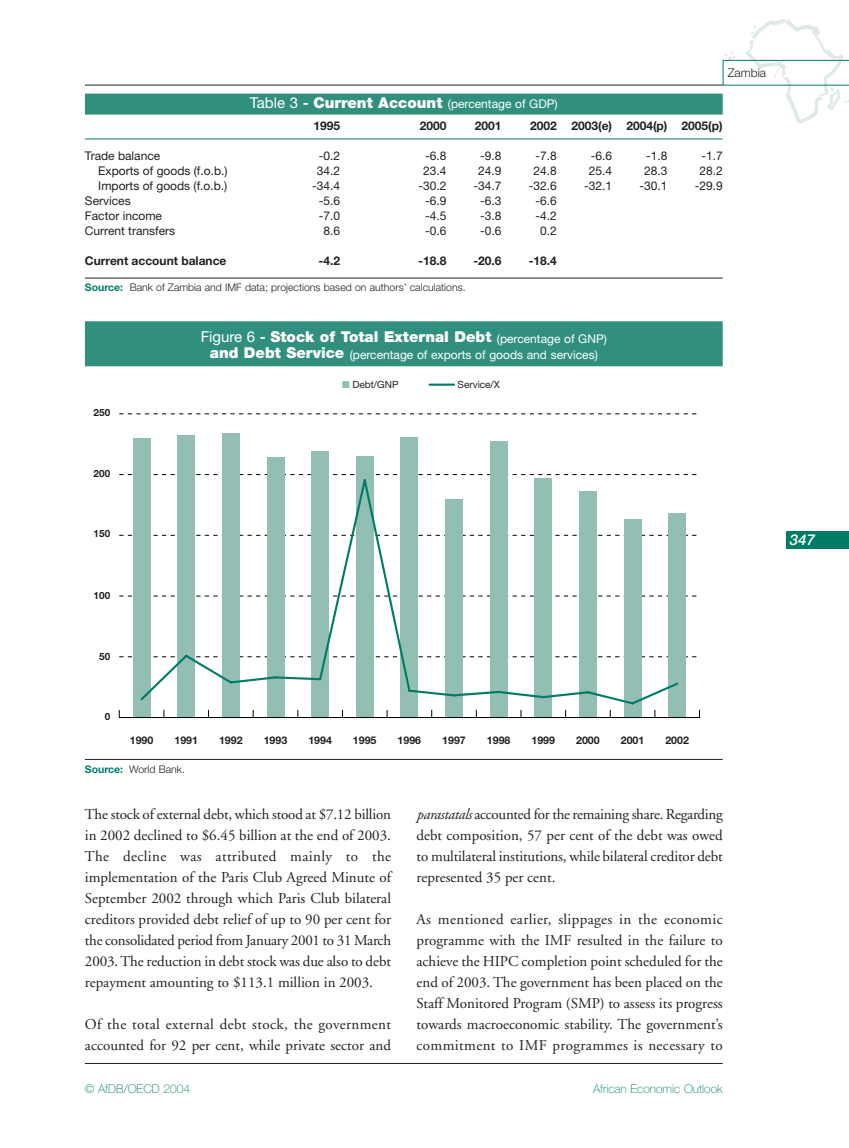
<style>
.page{position:relative;width:849px;height:1148px;background:#fff}
.page>*{position:absolute;margin:0;border:0;box-sizing:border-box;transform-origin:0 0}
.t1{font:15px/21px "Adobe Garamond";color:#231f20;text-align:justify}
.t2{font:900 15px "Helvetica Neue";color:#fff}
.t3{font:italic 500 15px "Helvetica Neue";color:#fff}
.t4{font:12px "Helvetica Neue";color:#231f20}
.t5{font:12px "Helvetica Neue";color:#fff}
.t6{font:700 12px "Helvetica Neue";color:#231f20}
.t7{font:100 12px "Helvetica Neue";color:#007c66}
.t8{font:300 12px "Helvetica Neue";color:#231f20}
.t9{font:700 10.65px "Helvetica Neue";color:#231f20}
.t10{font:300 10.5px "Helvetica Neue";color:#231f20}
.t11{font:10.05px "Helvetica Neue";color:#231f20}
.t12{font:700 10.05px "Helvetica Neue";color:#231f20}
.s1{font-size:15px}
.s2{font-weight:700;font-size:15px}
.s3{font-weight:900;font-size:15px}
.s4{font-weight:700;color:#007c66}
.s5{font-weight:400}
.s6{font-weight:700}
.s7{font-weight:400;font-size:12px}
.s8{color:#92beb4}
.s9{font-style:italic}
</style>
<div class="page">
<hr style="left:85px;top:1063px;width:638px;height:1px;background:#231f20">
<hr style="left:85px;top:85px;width:638px;height:1px;background:#231f20">
<div style="left:787px;top:531px;width:62px;height:18px;background:#007c66"></div>
<svg style="left:723px;top:19px;width:126px;height:104px"></svg>
<div style="left:85px;top:94px;width:638px;height:21px;background:#31907d"></div>
<hr style="left:85px;top:278px;width:638px;height:1px;background:#231f20">
<hr style="left:85px;top:139px;width:638px;height:1px;background:#007c66">
<div style="left:85px;top:321px;width:638px;height:45px;background:#31907d"></div>
<hr style="left:85px;top:759px;width:638px;height:1px;background:#231f20">
<hr style="left:430px;top:383px;width:24px;height:3px;background:#007c66">
<svg style="left:119px;top:656px;width:578px;height:1px"></svg>
<svg style="left:119px;top:596px;width:578px;height:1px"></svg>
<svg style="left:119px;top:535px;width:578px;height:1px"></svg>
<svg style="left:119px;top:474px;width:578px;height:1px"></svg>
<svg style="left:119px;top:413px;width:578px;height:1px"></svg>
<div style="left:133px;top:438px;width:18px;height:279px;background:#92beb4"></div>
<div style="left:177px;top:435px;width:18px;height:282px;background:#92beb4"></div>
<div style="left:222px;top:433px;width:18px;height:284px;background:#92beb4"></div>
<div style="left:267px;top:456px;width:17px;height:261px;background:#92beb4"></div>
<div style="left:311px;top:451px;width:18px;height:266px;background:#92beb4"></div>
<div style="left:356px;top:456px;width:18px;height:261px;background:#92beb4"></div>
<div style="left:400px;top:437px;width:18px;height:280px;background:#92beb4"></div>
<div style="left:445px;top:499px;width:18px;height:218px;background:#92beb4"></div>
<div style="left:490px;top:441px;width:18px;height:276px;background:#92beb4"></div>
<div style="left:534px;top:478px;width:18px;height:239px;background:#92beb4"></div>
<div style="left:579px;top:491px;width:18px;height:226px;background:#92beb4"></div>
<div style="left:624px;top:519px;width:18px;height:198px;background:#92beb4"></div>
<div style="left:668px;top:513px;width:18px;height:204px;background:#92beb4"></div>
<svg style="left:140px;top:478px;width:539px;height:228px"></svg>
<hr style="left:119px;top:717px;width:581px;height:1px;background:#000">
<p class="t5" style="left:250px;top:100px;width:309px"><span class="s1">Table 3</span> <span class="s2">-</span> <span class="s3">Current Account</span> (percentage of GDP)</p>
<p class="t8" style="left:728px;top:69px;width:40px">Zambia</p>
<p class="t6" style="left:313px;top:121px;width:28px">1995</p>
<p class="t6" style="left:420px;top:121px;width:28px">2000</p>
<p class="t6" style="left:475px;top:121px;width:28px">2001</p>
<p class="t6" style="left:530px;top:121px;width:194px">2002 2003(e) 2004(p) 2005(p)</p>
<p class="t4" style="left:85px;top:151px;width:77px">Trade balance</p>
<p class="t4" style="left:319px;top:151px;width:23px">-0.2</p>
<p class="t4" style="left:425px;top:151px;width:23px">-6.8</p>
<p class="t4" style="left:480px;top:151px;width:23px">-9.8</p>
<p class="t4" style="left:536px;top:151px;width:23px">-7.8</p>
<p class="t4" style="left:591px;top:151px;width:23px">-6.6</p>
<p class="t4" style="left:646px;top:151px;width:23px">-1.8</p>
<p class="t4" style="left:701px;top:151px;width:23px">-1.7</p>
<p class="t4" style="left:98px;top:166px;width:131px">Exports of goods (f.o.b.)</p>
<p class="t4" style="left:317px;top:166px;width:25px">34.2</p>
<p class="t4" style="left:423px;top:166px;width:25px">23.4</p>
<p class="t4" style="left:478px;top:166px;width:25px">24.9</p>
<p class="t4" style="left:534px;top:166px;width:25px">24.8</p>
<p class="t4" style="left:589px;top:166px;width:25px">25.4</p>
<p class="t4" style="left:644px;top:166px;width:25px">28.3</p>
<p class="t4" style="left:699px;top:166px;width:25px">28.2</p>
<p class="t4" style="left:98px;top:181px;width:131px">Imports of goods (f.o.b.)</p>
<p class="t4" style="left:312px;top:181px;width:30px">-34.4</p>
<p class="t4" style="left:418px;top:181px;width:30px">-30.2</p>
<p class="t4" style="left:474px;top:181px;width:30px">-34.7</p>
<p class="t4" style="left:529px;top:181px;width:30px">-32.6</p>
<p class="t4" style="left:584px;top:181px;width:30px">-32.1</p>
<p class="t4" style="left:639px;top:181px;width:30px">-30.1</p>
<p class="t4" style="left:695px;top:181px;width:30px">-29.9</p>
<p class="t4" style="left:85px;top:196px;width:47px">Services</p>
<p class="t4" style="left:319px;top:196px;width:23px">-5.6</p>
<p class="t4" style="left:425px;top:196px;width:23px">-6.9</p>
<p class="t4" style="left:480px;top:196px;width:23px">-6.3</p>
<p class="t4" style="left:536px;top:196px;width:23px">-6.6</p>
<p class="t4" style="left:85px;top:211px;width:79px">Factor income</p>
<p class="t4" style="left:319px;top:211px;width:23px">-7.0</p>
<p class="t4" style="left:425px;top:211px;width:23px">-4.5</p>
<p class="t4" style="left:480px;top:211px;width:23px">-3.8</p>
<p class="t4" style="left:536px;top:211px;width:23px">-4.2</p>
<p class="t4" style="left:85px;top:226px;width:92px">Current transfers</p>
<p class="t4" style="left:323px;top:226px;width:18px">8.6</p>
<p class="t4" style="left:425px;top:226px;width:23px">-0.6</p>
<p class="t4" style="left:480px;top:226px;width:23px">-0.6</p>
<p class="t4" style="left:540px;top:226px;width:18px">0.2</p>
<p class="t6" style="left:85px;top:256px;width:143px">Current account balance</p>
<p class="t6" style="left:319px;top:256px;width:23px">-4.2</p>
<p class="t6" style="left:418px;top:256px;width:30px">-18.8</p>
<p class="t6" style="left:473px;top:256px;width:30px">-20.6</p>
<p class="t6" style="left:529px;top:256px;width:30px">-18.4</p>
<p class="t10" style="left:85px;top:284px;width:382px"><span class="s4">Source:</span> Bank of Zambia and IMF data; projections based on authors’ calculations.</p>
<p class="t2" style="left:201px;top:332px;width:408px"><span class="s5">Figure 6</span> <span class="s6">-</span> Stock of Total External Debt <span class="s7">(percentage of GNP)</span></p>
<p class="t5" style="left:210px;top:350px;width:389px"><span class="s3">and Debt Service</span> (percentage of exports of goods and services)</p>
<p class="t12" style="left:94px;top:409px;width:18px">250</p>
<p class="t12" style="left:94px;top:470px;width:18px">200</p>
<p class="t12" style="left:94px;top:530px;width:18px">150</p>
<p class="t11" style="left:342px;top:381px;width:58px"><span class="s8">■</span> Debt/GNP</p>
<p class="t11" style="left:458px;top:381px;width:44px">Service/X</p>
<p class="t12" style="left:94px;top:591px;width:18px">100</p>
<p class="t12" style="left:99px;top:653px;width:13px">50</p>
<p class="t12" style="left:105px;top:713px;width:7px">0</p>
<p class="t9" style="left:130px;top:736px;width:25px">1990</p>
<p class="t9" style="left:174px;top:736px;width:25px">1991</p>
<p class="t9" style="left:219px;top:736px;width:25px">1992</p>
<p class="t9" style="left:264px;top:736px;width:25px">1993</p>
<p class="t9" style="left:308px;top:736px;width:25px">1994</p>
<p class="t9" style="left:353px;top:736px;width:25px">1995</p>
<p class="t9" style="left:398px;top:736px;width:25px">1996</p>
<p class="t9" style="left:442px;top:736px;width:25px">1997</p>
<p class="t9" style="left:487px;top:736px;width:25px">1998</p>
<p class="t9" style="left:532px;top:736px;width:25px">1999</p>
<p class="t9" style="left:576px;top:736px;width:25px">2000</p>
<p class="t9" style="left:621px;top:736px;width:25px">2001</p>
<p class="t9" style="left:665px;top:736px;width:25px">2002</p>
<p class="t10" style="left:85px;top:765px;width:102px"><span class="s4">Source:</span> World Bank.</p>
<p class="t1" style="left:85px;top:805px;width:308px">The stock of external debt, which stood at $7.12 billion in 2002 declined to $6.45 billion at the end of 2003.<br>The decline was attributed mainly to the implementation of the Paris Club Agreed Minute of September 2002 through which Paris Club bilateral creditors provided debt relief of up to 90 per cent for the consolidated period from January 2001 to 31 March 2003. The reduction in debt stock was due also to debt repayment amounting to $113.1 million in 2003.</p>
<p class="t1" style="left:85px;top:1015px;width:308px">Of the total external debt stock, the government accounted for 92 per cent, while private sector and</p>
<p class="t1" style="left:417px;top:805px;width:308px"><span class="s9">parastatals</span> accounted for the remaining share. Regarding debt composition, 57 per cent of the debt was owed to multilateral institutions, while bilateral creditor debt represented 35 per cent.</p>
<p class="t1" style="left:417px;top:910px;width:308px">As mentioned earlier, slippages in the economic programme with the IMF resulted in the failure to achieve the HIPC completion point scheduled for the end of 2003. The government has been placed on the Staff Monitored Program (SMP) to assess its progress towards macroeconomic stability. The government’s commitment to IMF programmes is necessary to</p>
<p class="t7" style="left:85px;top:1084px;width:107px">© AfDB/OECD 2004</p>
<p class="t7" style="left:593px;top:1084px;width:131px">African Economic Outlook</p>
<p class="t3" style="left:790px;top:535px;width:27px">347</p>
</div>
